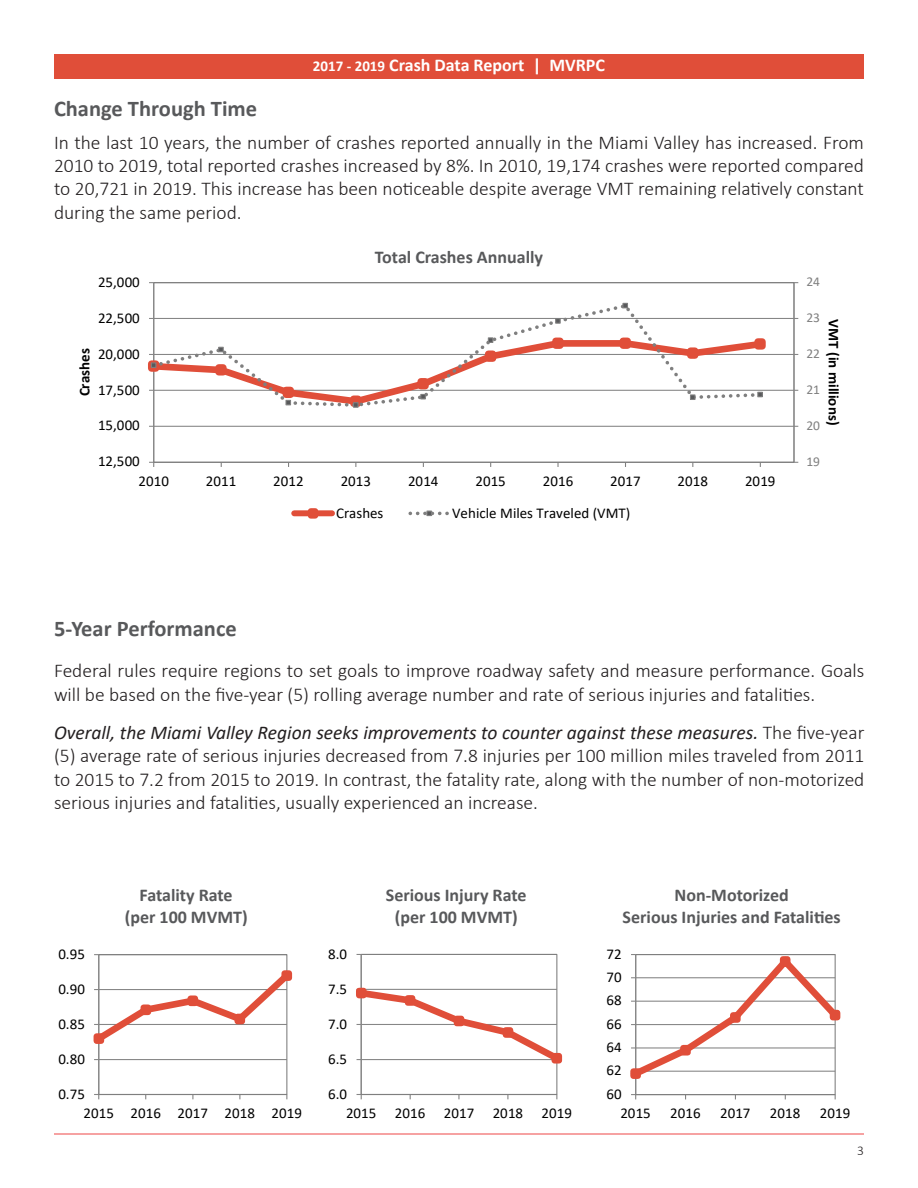
<style>
.page{position:relative;width:918px;height:1188px;background:#fff}
.page>*{position:absolute;margin:0;border:0;box-sizing:border-box;transform-origin:0 0}
.t1{font:700 22.5px "Calibri";color:#58595b}
.t2{font:300 19.5px/23.4px "Calibri";color:#231f20;text-align:justify}
.t3{font:700 18px "Calibri";color:#58595b}
.t4{font:700 18px "Calibri";color:#fff}
.t5{font:15px "Calibri";color:#000}
.t6{font:700 15px "Calibri";color:#000}
.t7{font:13.5px "Calibri";color:#7f7f7f}
.t8{font:300 13.5px "Calibri";color:#231f20}
.s1{font-size:15px}
.s2{font-weight:400;font-style:italic}
</style>
<div class="page">
<div style="left:54px;top:54px;width:810px;height:25px;background:#e04e39"></div>
<hr style="left:54px;top:1134px;width:810px;height:1px;background:#ef4746">
<hr style="left:635px;top:955px;width:1px;height:140px;background:#868686">
<hr style="left:636px;top:1094px;width:199px;height:1px;background:#7f7f7f">
<svg style="left:631px;top:1094px;width:5px;height:5px"></svg>
<svg style="left:630px;top:954px;width:211px;height:132px"></svg>
<div style="left:361px;top:954px;width:196px;height:141px;border:1px solid #7f7f7f"></div>
<hr style="left:361px;top:954px;width:1px;height:140px;background:#868686">
<hr style="left:361px;top:1094px;width:196px;height:1px;background:#7f7f7f">
<svg style="left:357px;top:1094px;width:5px;height:5px"></svg>
<svg style="left:356px;top:981px;width:207px;height:89px"></svg>
<hr style="left:99px;top:1059px;width:188px;height:1px;background:#868686">
<div style="left:98px;top:954px;width:189px;height:141px;border:1px solid #7f7f7f"></div>
<hr style="left:98px;top:955px;width:1px;height:139px;background:#868686">
<hr style="left:99px;top:1094px;width:188px;height:1px;background:#7f7f7f">
<svg style="left:93px;top:964px;width:200px;height:87px"></svg>
<hr style="left:154px;top:426px;width:640px;height:1px;background:#868686">
<hr style="left:154px;top:390px;width:640px;height:1px;background:#868686">
<hr style="left:154px;top:354px;width:640px;height:1px;background:#868686">
<hr style="left:154px;top:318px;width:640px;height:1px;background:#868686">
<hr style="left:793px;top:283px;width:2px;height:179px;background:#868686">
<hr style="left:153px;top:283px;width:1px;height:179px;background:#868686">
<hr style="left:154px;top:462px;width:640px;height:1px;background:#7f7f7f">
<svg style="left:154px;top:302px;width:494px;height:107px"></svg>
<svg style="left:555px;top:318px;width:6px;height:6px"></svg>
<svg style="left:622px;top:303px;width:6px;height:5px"></svg>
<svg style="left:149px;top:337px;width:619px;height:71px"></svg>
<div style="left:294px;top:510px;width:38px;height:6px;background:#e04e39"></div>
<svg style="left:308px;top:508px;width:10px;height:11px"></svg>
<svg style="left:410px;top:511px;width:38px;height:5px"></svg>
<p class="t4" style="left:313px;top:52px;width:294px"><span class="s1">2017 - 2019</span> Crash Data Report | MVRPC</p>
<p class="t1" style="left:54px;top:93px;width:205px">Change Through Time</p>
<p class="t2" style="left:54px;top:130px;width:812px">In the last 10 years, the number of crashes reported annually in the Miami Valley has increased. From 2010 to 2019, total reported crashes increased by 8%. In 2010, 19,174 crashes were reported compared to 20,721 in 2019. This increase has been noticeable despite average VMT remaining relatively constant during the same period.</p>
<p class="t5" style="left:98px;top:271px;width:43px">25,000</p>
<p class="t3" style="left:375px;top:244px;width:170px">Total Crashes Annually</p>
<p class="t5" style="left:98px;top:307px;width:43px">22,500</p>
<p class="t6" style="left:74px;top:396px;width:50px;rotate:-90deg">Crashes</p>
<p class="t5" style="left:98px;top:343px;width:43px">20,000</p>
<p class="t5" style="left:98px;top:379px;width:43px">17,500</p>
<p class="t5" style="left:98px;top:415px;width:43px">15,000</p>
<p class="t5" style="left:98px;top:451px;width:43px">12,500</p>
<p class="t5" style="left:138px;top:470px;width:32px">2010</p>
<p class="t5" style="left:206px;top:470px;width:32px">2011</p>
<p class="t5" style="left:273px;top:470px;width:32px">2012</p>
<p class="t5" style="left:341px;top:470px;width:32px">2013</p>
<p class="t5" style="left:408px;top:470px;width:32px">2014</p>
<p class="t5" style="left:475px;top:470px;width:32px">2015</p>
<p class="t5" style="left:543px;top:470px;width:32px">2016</p>
<p class="t5" style="left:610px;top:470px;width:32px">2017</p>
<p class="t5" style="left:678px;top:470px;width:32px">2018</p>
<p class="t5" style="left:745px;top:470px;width:32px">2019</p>
<p class="t5" style="left:336px;top:502px;width:49px">Crashes</p>
<p class="t5" style="left:452px;top:502px;width:180px">Vehicle Miles Traveled (VMT)</p>
<p class="t7" style="left:806px;top:272px;width:15px">24</p>
<p class="t7" style="left:806px;top:308px;width:15px">23</p>
<p class="t6" style="left:844px;top:319px;width:108px;rotate:90deg">VMT (in millions)</p>
<p class="t7" style="left:806px;top:344px;width:15px">22</p>
<p class="t7" style="left:806px;top:380px;width:15px">21</p>
<p class="t7" style="left:806px;top:416px;width:15px">20</p>
<p class="t7" style="left:806px;top:452px;width:15px">19</p>
<p class="t1" style="left:54px;top:613px;width:184px">5-Year Performance</p>
<p class="t2" style="left:54px;top:659px;width:812px">Federal rules require regions to set goals to improve roadway safety and measure performance. Goals will be based on the five-year (5) rolling average number and rate of serious injuries and fatalities.</p>
<p class="t2" style="left:54px;top:721px;width:812px"><span class="s2">Overall, the Miami Valley Region seeks improvements to counter against these measures.</span> The five-year (5) average rate of serious injuries decreased from 7.8 injuries per 100 million miles traveled from 2011 to 2015 to 7.2 from 2015 to 2019. In contrast, the fatality rate, along with the number of non-motorized serious injuries and fatalities, usually experienced an increase.</p>
<p class="t3" style="left:140px;top:882px;width:95px">Fatality Rate</p>
<p class="t3" style="left:125px;top:904px;width:124px">(per 100 MVMT)</p>
<p class="t3" style="left:386px;top:882px;width:142px">Serious Injury Rate</p>
<p class="t3" style="left:395px;top:904px;width:124px">(per 100 MVMT)</p>
<p class="t3" style="left:675px;top:882px;width:116px">Non-Motorized</p>
<p class="t3" style="left:623px;top:904px;width:220px">Serious Injuries and Fatalities</p>
<p class="t5" style="left:58px;top:943px;width:28px">0.95</p>
<p class="t5" style="left:328px;top:943px;width:20px">8.0</p>
<p class="t5" style="left:607px;top:943px;width:17px">72</p>
<p class="t5" style="left:607px;top:967px;width:17px">70</p>
<p class="t5" style="left:58px;top:978px;width:28px">0.90</p>
<p class="t5" style="left:328px;top:978px;width:20px">7.5</p>
<p class="t5" style="left:607px;top:990px;width:17px">68</p>
<p class="t5" style="left:58px;top:1013px;width:28px">0.85</p>
<p class="t5" style="left:328px;top:1013px;width:20px">7.0</p>
<p class="t5" style="left:607px;top:1013px;width:17px">66</p>
<p class="t5" style="left:58px;top:1048px;width:28px">0.80</p>
<p class="t5" style="left:328px;top:1048px;width:20px">6.5</p>
<p class="t5" style="left:607px;top:1037px;width:17px">64</p>
<p class="t5" style="left:607px;top:1060px;width:17px">62</p>
<p class="t5" style="left:58px;top:1083px;width:28px">0.75</p>
<p class="t5" style="left:328px;top:1083px;width:20px">6.0</p>
<p class="t5" style="left:607px;top:1083px;width:17px">60</p>
<p class="t5" style="left:84px;top:1103px;width:220px">2015 2016 2017 2018 2019</p>
<p class="t5" style="left:346px;top:1103px;width:228px">2015 2016 2017 2018 2019</p>
<p class="t5" style="left:620px;top:1103px;width:32px">2015</p>
<p class="t5" style="left:670px;top:1103px;width:32px">2016</p>
<p class="t5" style="left:720px;top:1103px;width:32px">2017</p>
<p class="t5" style="left:770px;top:1103px;width:32px">2018</p>
<p class="t5" style="left:820px;top:1103px;width:32px">2019</p>
<p class="t8" style="left:857px;top:1142px;width:8px">3</p>
</div>
